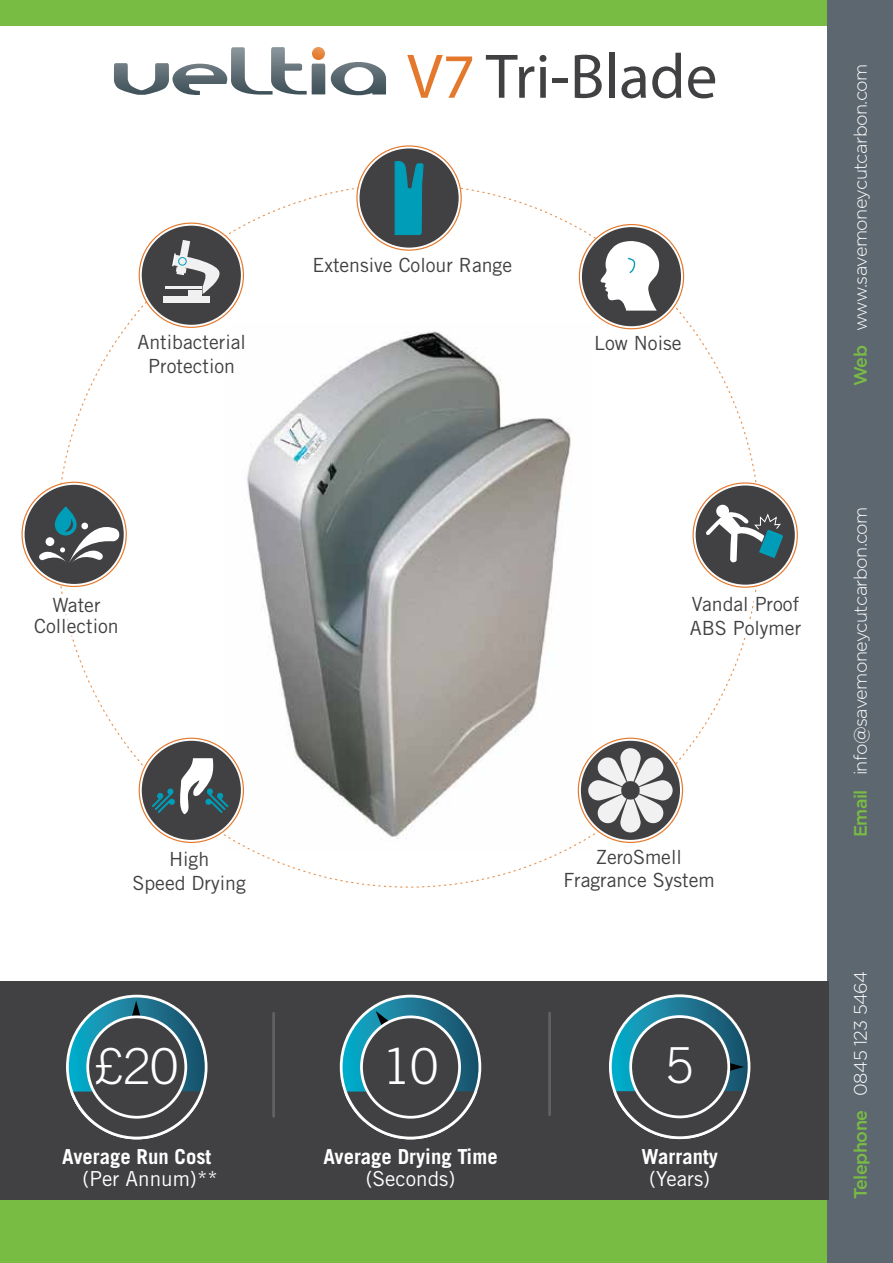
<style>
.page{position:relative;width:893px;height:1263px;background:#fff}
.page>*{position:absolute;margin:0;border:0;box-sizing:border-box;transform-origin:0 0}
.t1{font:63.45px "Myriad Pro";color:#414042}
.t2{font:300 49.65px "Trade Gothic";color:#fff}
.t3{font:700 20.7px "Trade Gothic";color:#fff}
.t4{font:20.7px "Trade Gothic";color:#fff}
.t5{font:19.5px/23.4px "Trade Gothic";color:#414042;text-align:center}
.t6{font:300 18px "Gotham";letter-spacing:-.03em;color:#fff}
.s1{color:#e4782c}
.s2{font-weight:500;color:#79bc43}
</style>
<div class="page">
<div style="left:0;top:1199px;width:893px;height:64px;background:#79bc43"></div>
<div style="left:0;top:0;width:893px;height:26px;background:#79bc43"></div>
<div style="left:827px;top:0;width:66px;height:1263px;background:#5d6770"></div>
<div style="left:0;top:981px;width:828px;height:218px;background:#414042"></div>
<svg style="left:67px;top:996px;width:139px;height:144px"></svg>
<div style="left:88px;top:1017px;width:98px;height:100px;background:#414042;border-radius:50%"></div>
<div style="left:86px;top:1015px;width:101px;height:103px;border:3px solid #fff;border-radius:50%"></div>
<svg style="left:610px;top:996px;width:139px;height:144px"></svg>
<hr style="left:548px;top:1013px;width:3px;height:102px;background:#606163">
<hr style="left:272px;top:1013px;width:3px;height:103px;background:#606163">
<svg style="left:341px;top:996px;width:139px;height:144px"></svg>
<div style="left:361px;top:1017px;width:99px;height:100px;background:#414042;border-radius:50%"></div>
<div style="left:360px;top:1015px;width:101px;height:103px;border:3px solid #fff;border-radius:50%"></div>
<div style="left:631px;top:1016px;width:98px;height:101px;background:#414042;border-radius:50%"></div>
<div style="left:629px;top:1015px;width:101px;height:103px;border:3px solid #fff;border-radius:50%"></div>
<svg style="left:331px;top:62px;width:55px;height:33px"></svg>
<svg style="left:114px;top:47px;width:211px;height:48px"></svg>
<img style="left:226px;top:331px;width:365px;height:520px">
<svg style="left:693px;top:483px;width:104px;height:104px"></svg>
<div style="left:696px;top:485px;width:99px;height:100px;background:#414042;border-radius:50%"></div>
<div style="left:716px;top:505px;width:13px;height:12px;background:#fff;border-radius:50%"></div>
<svg style="left:706px;top:512px;width:77px;height:50px"></svg>
<svg style="left:22px;top:482px;width:104px;height:104px"></svg>
<div style="left:25px;top:485px;width:99px;height:99px;background:#414042;border-radius:50%"></div>
<svg style="left:139px;top:738px;width:104px;height:104px"></svg>
<div style="left:142px;top:741px;width:99px;height:99px;background:#414042;border-radius:50%"></div>
<svg style="left:152px;top:758px;width:76px;height:56px"></svg>
<svg style="left:357px;top:146px;width:104px;height:104px"></svg>
<div style="left:359px;top:148px;width:100px;height:100px;background:#414042;border-radius:50%"></div>
<svg style="left:394px;top:161px;width:30px;height:75px"></svg>
<div style="left:582px;top:227px;width:99px;height:99px;background:#414042;border-radius:50%"></div>
<svg style="left:139px;top:223px;width:104px;height:104px"></svg>
<div style="left:142px;top:226px;width:99px;height:99px;background:#414042;border-radius:50%"></div>
<div style="left:163px;top:296px;width:46px;height:6px;background:#f1f1f2"></div>
<div style="left:189px;top:290px;width:13px;height:6px;background:#f1f1f2"></div>
<hr style="left:165px;top:287px;width:37px;height:2px;background:#f1f1f2">
<svg style="left:172px;top:240px;width:48px;height:54px"></svg>
<svg style="left:578px;top:738px;width:104px;height:104px"></svg>
<div style="left:581px;top:741px;width:99px;height:99px;background:#414042;border-radius:50%"></div>
<svg style="left:588px;top:748px;width:85px;height:84px"></svg>
<svg style="left:732px;top:591px;width:25px;height:80px"></svg>
<svg style="left:590px;top:224px;width:99px;height:171px"></svg>
<svg style="left:29px;top:506px;width:94px;height:152px"></svg>
<h1 class="t1" style="left:407px;top:37px;width:312px"><span class="s1">V7</span> Tri-Blade</h1>
<p class="t5" style="left:137px;top:330px;width:110px">Antibacterial<br>Protection</p>
<p class="t5" style="left:312px;top:254px;width:201px">Extensive Colour Range</p>
<p class="t5" style="left:594px;top:331px;width:89px">Low Noise</p>
<p class="t5" style="left:34px;top:594px;width:86px;line-height:21px">Water<br>Collection</p>
<p class="t5" style="left:690px;top:592px;width:113px;text-align:left">Vandal Proof<br>ABS Polymer</p>
<p class="t5" style="left:132px;top:847px;width:115px">High<br>Speed Drying</p>
<p class="t5" style="left:563px;top:845px;width:153px">ZeroSmell<br>Fragrance System</p>
<h2 class="t2" style="left:95px;top:1037px;width:84px">£20</h2>
<h2 class="t2" style="left:383px;top:1037px;width:57px">10</h2>
<h2 class="t2" style="left:666px;top:1036px;width:29px">5</h2>
<p class="t3" style="left:62px;top:1144px;width:150px">Average Run Cost</p>
<p class="t4" style="left:82px;top:1166px;width:137px">(Per Annum)**</p>
<p class="t3" style="left:323px;top:1144px;width:176px">Average Drying Time</p>
<p class="t4" style="left:366px;top:1166px;width:91px">(Seconds)</p>
<p class="t3" style="left:641px;top:1144px;width:78px">Warranty</p>
<p class="t4" style="left:649px;top:1166px;width:62px">(Years)</p>
<p class="t6" style="left:849px;top:386px;width:324px;rotate:-90deg"><span class="s2">Web</span> www.savemoneycutcarbon.com</p>
<p class="t6" style="left:849px;top:837px;width:332px;rotate:-90deg"><span class="s2">Email</span> info@savemoneycutcarbon.com</p>
<p class="t6" style="left:849px;top:1199px;width:230px;rotate:-90deg"><span class="s2">Telephone</span> 0845 123 5464</p>
</div>
